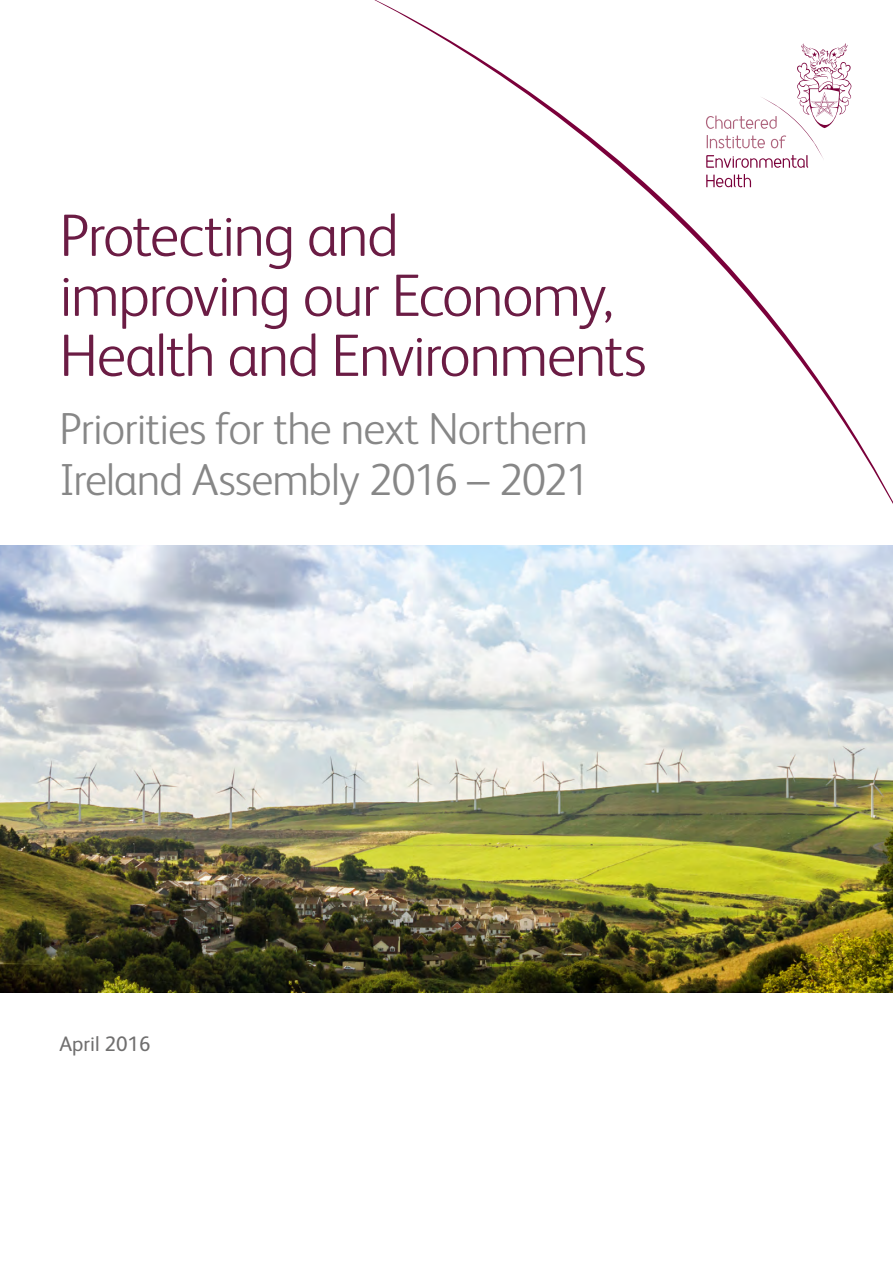
<style>
.page{position:relative;width:893px;height:1263px;background:#fff}
.page>*{position:absolute;margin:0;border:0;box-sizing:border-box;transform-origin:0 0}
.t1{font:300 60px/60px "FS Albert";letter-spacing:-.025em;color:#6b1c44}
.t2{font:300 45px/51px "FS Albert";letter-spacing:-.02em;color:#878787}
.t3{font:21px "FS Albert";color:#706f6f}
</style>
<div class="page">
<img style="left:0;top:545px;width:893px;height:447px">
<svg style="left:340px;top:545px;width:553px;height:4px;background:#d6e8f7"></svg>
<svg style="left:374px;top:0;width:519px;height:504px"></svg>
<p class="t1" style="left:60px;top:205px;width:588px">Protecting and<br>improving our Economy,<br>Health and Environments</p>
<p class="t2" style="left:60px;top:403px;width:532px">Priorities for the next Northern<br>Ireland Assembly 2016 – 2021</p>
<p class="t3" style="left:60px;top:1032px;width:93px">April 2016</p>
</div>
